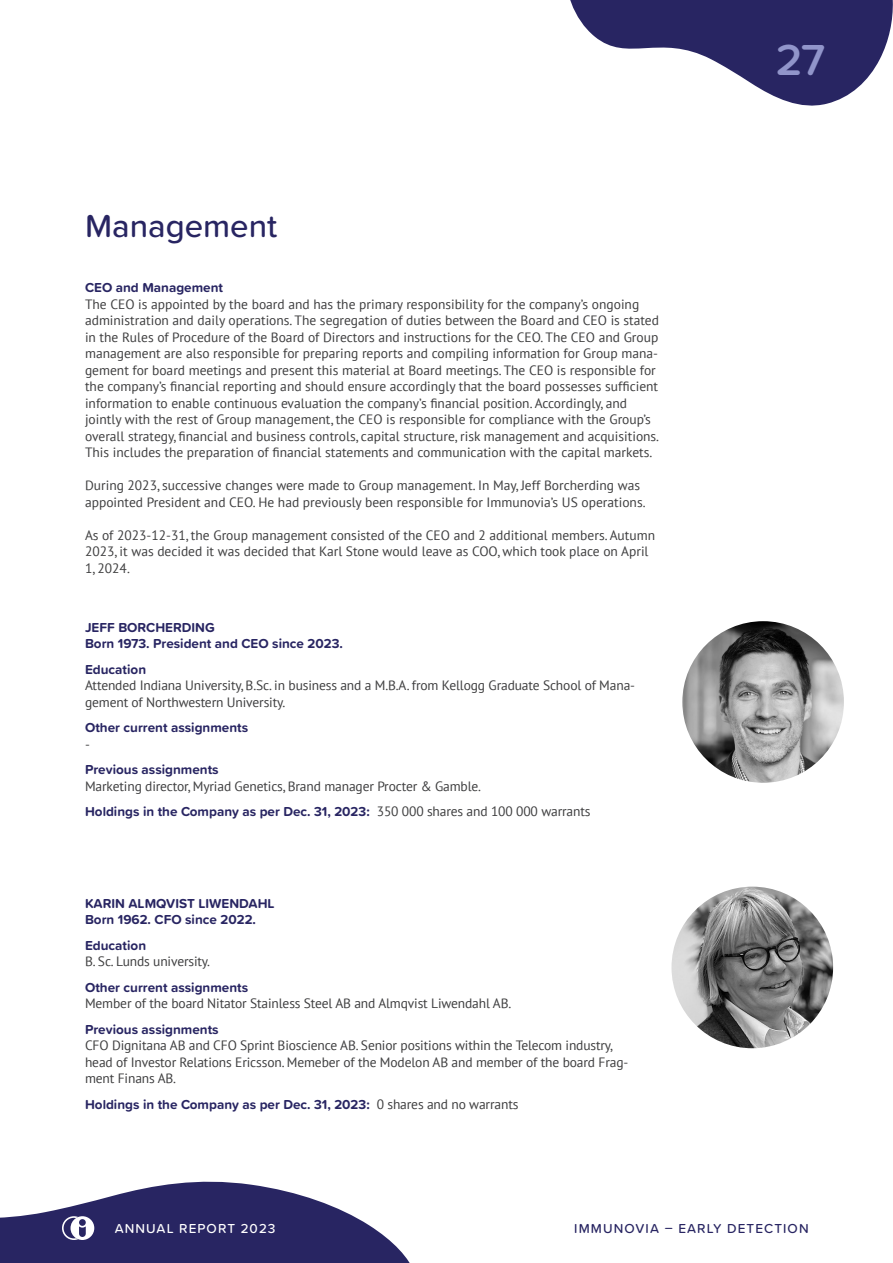
<style>
.page{position:relative;width:893px;height:1263px;background:#fff}
.page>*{position:absolute;margin:0;border:0;box-sizing:border-box;transform-origin:0 0}
.t1{font:600 45px "Proxima Soft";color:#9195ca}
.t2{font:500 33px "Proxima Soft";color:#282562}
.t3{font:13.5px/16.5px "PT Sans";color:#3e3e3f}
.t4{font:700 13.5px "Proxima Soft";color:#282562}
.t5{font:500 13.5px "Proxima Soft";letter-spacing:.08em;color:#282562}
.t6{font:500 13.5px "Proxima Soft";letter-spacing:.08em;color:#fff}
.s1{font-family:"PT Sans";font-weight:400;color:#3e3e3f}
</style>
<div class="page">
<svg style="left:570px;top:0;width:323px;height:106px"></svg>
<svg style="left:0;top:1181px;width:410px;height:82px"></svg>
<img style="left:671px;top:887px;width:162px;height:161px;border-radius:81px">
<img style="left:682px;top:621px;width:162px;height:162px;border-radius:81px">
<p class="t2" style="left:85px;top:201px;width:194px">Management</p>
<p class="t4" style="left:85px;top:278px;width:140px">CEO and Management</p>
<p class="t3" style="left:85px;top:295px;width:576px">The CEO is appointed by the board and has the primary responsibility for the company’s ongoing administration and daily operations. The segregation of duties between the Board and CEO is stated in the Rules of Procedure of the Board of Directors and instructions for the CEO. The CEO and Group management are also responsible for preparing reports and compiling information for Group mana&shy;gement for board meetings and present this material at Board meetings. The CEO is responsible for the company’s financial reporting and should ensure accordingly that the board possesses sufficient information to enable continuous evaluation the company’s financial position. Accordingly, and jointly with the rest of Group management, the CEO is responsible for compliance with the Group’s overall strategy, financial and business controls, capital structure, risk management and acquisitions.<br>This includes the preparation of financial statements and communication with the capital markets.</p>
<p class="t3" style="left:85px;top:477px;width:562px">During 2023, successive changes were made to Group management. In May, Jeff Borcherding was appointed President and CEO. He had previously been responsible for Immunovia’s US operations.</p>
<p class="t3" style="left:85px;top:526px;width:571px">As of 2023-12-31, the Group management consisted of the CEO and 2 additional members. Autumn<br>2023, it was decided it was decided that Karl Stone would leave as COO, which took place on April<br>1, 2024.</p>
<p class="t4" style="left:85px;top:617px;width:131px">JEFF BORCHERDING</p>
<p class="t4" style="left:85px;top:634px;width:259px">Born 1973. President and CEO since 2023.</p>
<p class="t4" style="left:85px;top:659px;width:63px">Education</p>
<p class="t3" style="left:85px;top:677px;width:551px">Attended Indiana University, B.Sc. in business and a M.B.A. from Kellogg Graduate School of Mana&shy;gement of Northwestern University.</p>
<p class="t4" style="left:85px;top:718px;width:165px">Other current assignments</p>
<p class="t3" style="left:85px;top:735px;width:6px">-</p>
<p class="t4" style="left:85px;top:760px;width:135px">Previous assignments</p>
<p class="t3" style="left:85px;top:777px;width:398px">Marketing director, Myriad Genetics, Brand manager Procter &amp; Gamble.</p>
<p class="t4" style="left:85px;top:802px;width:507px">Holdings in the Company as per Dec. 31, 2023: <span class="s1">350 000 shares and 100 000 warrants</span></p>
<p class="t4" style="left:85px;top:893px;width:191px">KARIN ALMQVIST LIWENDAHL</p>
<p class="t4" style="left:85px;top:909px;width:173px">Born 1962. CFO since 2022.</p>
<p class="t4" style="left:85px;top:935px;width:63px">Education</p>
<p class="t3" style="left:85px;top:953px;width:127px">B. Sc. Lunds university.</p>
<p class="t4" style="left:85px;top:977px;width:165px">Other current assignments</p>
<p class="t3" style="left:85px;top:995px;width:428px">Member of the board Nitator Stainless Steel AB and Almqvist Liwendahl AB.</p>
<p class="t4" style="left:85px;top:1019px;width:135px">Previous assignments</p>
<p class="t3" style="left:85px;top:1037px;width:545px">CFO Dignitana AB and CFO Sprint Bioscience AB. Senior positions within the Telecom industry, head of Investor Relations Ericsson. Memeber of the Modelon AB and member of the board Frag&shy;ment Finans AB.</p>
<p class="t4" style="left:85px;top:1094px;width:435px">Holdings in the Company as per Dec. 31, 2023: <span class="s1">0 shares and no warrants</span></p>
<h1 class="t1" style="left:776px;top:26px;width:50px">27</h1>
<p class="t6" style="left:115px;top:1218px;width:162px">ANNUAL REPORT 2023</p>
<p class="t5" style="left:574px;top:1218px;width:236px">IMMUNOVIA – EARLY DETECTION</p>
</div>
